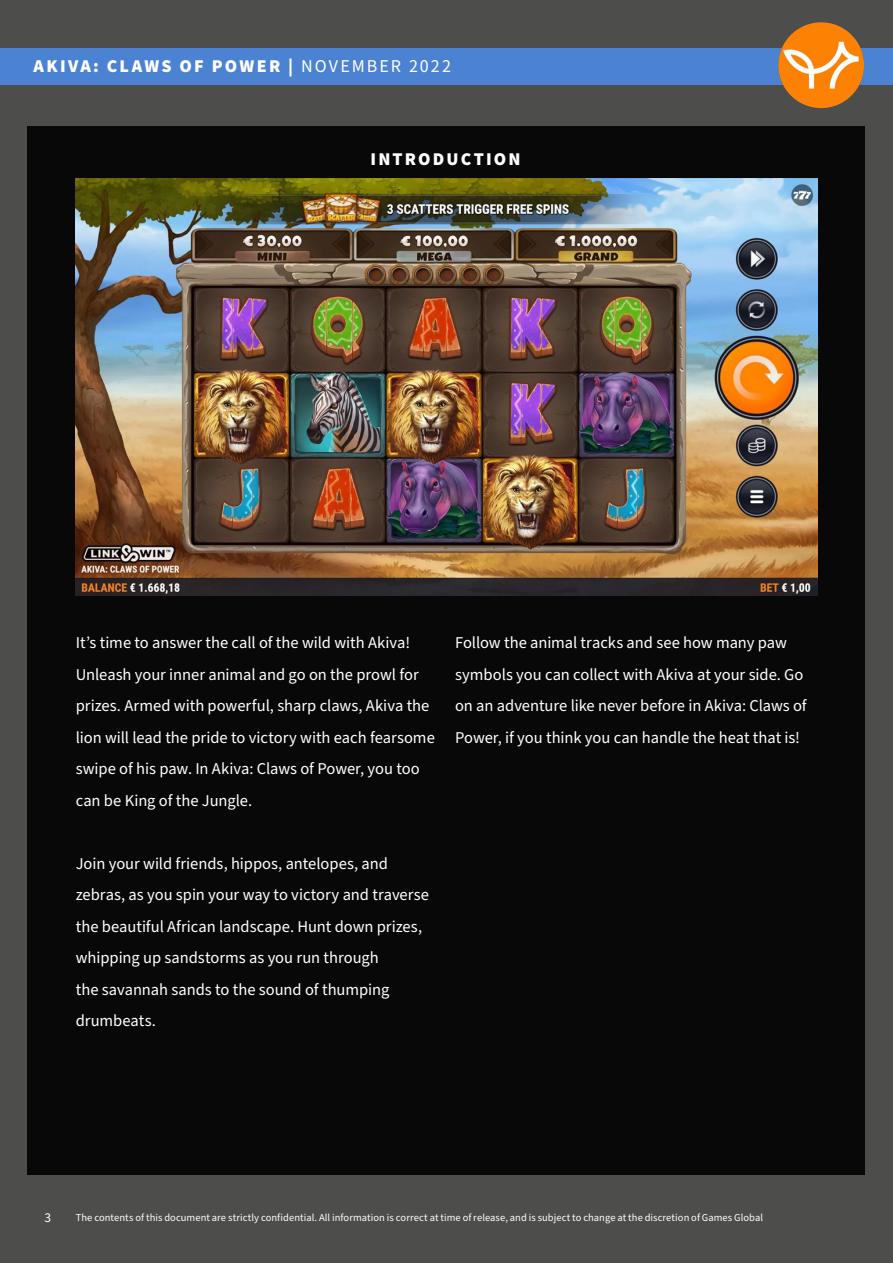
<style>
.page{position:relative;width:893px;height:1263px;background:#4d4d4c}
.page>*{position:absolute;margin:0;border:0;box-sizing:border-box;transform-origin:0 0}
.t1{font:900 18px "Source Sans Pro";letter-spacing:.12em;color:#fff}
.t2{font:16.5px/31.5px "Source Sans Pro";letter-spacing:-.005em;color:#fff}
.t3{font:13.5px "Source Sans Pro";color:#fff}
.t4{font:10.5px "Source Sans Pro";letter-spacing:.005em;color:#fff}
.s1{font-weight:400}
</style>
<div class="page">
<div style="left:0;top:48px;width:893px;height:37px;background:#4b82d2"></div>
<img style="left:778px;top:22px;width:86px;height:86px;border-radius:43px">
<div style="left:27px;top:126px;width:837px;height:1049px;background:#080808"></div>
<img style="left:76px;top:179px;width:741px;height:417px">
<p class="t1" style="left:33px;top:54px;width:419px">AKIVA: CLAWS OF POWER | <span class="s1">NOVEMBER 2022</span></p>
<p class="t1" style="left:370px;top:146px;width:152px">INTRODUCTION</p>
<p class="t2" style="left:76px;top:628px;width:361px">It’s time to answer the call of the wild with Akiva!<br>Unleash your inner animal and go on the prowl for prizes. Armed with powerful, sharp claws, Akiva the lion will lead the pride to victory with each fearsome swipe of his paw. In Akiva: Claws of Power, you too can be King of the Jungle.</p>
<p class="t2" style="left:76px;top:848px;width:355px">Join your wild friends, hippos, antelopes, and zebras, as you spin your way to victory and traverse the beautiful African landscape. Hunt down prizes, whipping up sandstorms as you run through<br>the savannah sands to the sound of thumping drumbeats.</p>
<p class="t2" style="left:455px;top:628px;width:353px">Follow the animal tracks and see how many paw symbols you can collect with Akiva at your side. Go on an adventure like never before in Akiva: Claws of Power, if you think you can handle the heat that is!</p>
<p class="t3" style="left:44px;top:1208px;width:8px">3</p>
<p class="t4" style="left:76px;top:1210px;width:689px">The contents of this document are strictly confidential. All information is correct at time of release, and is subject to change at the discretion of Games Global</p>
</div>
